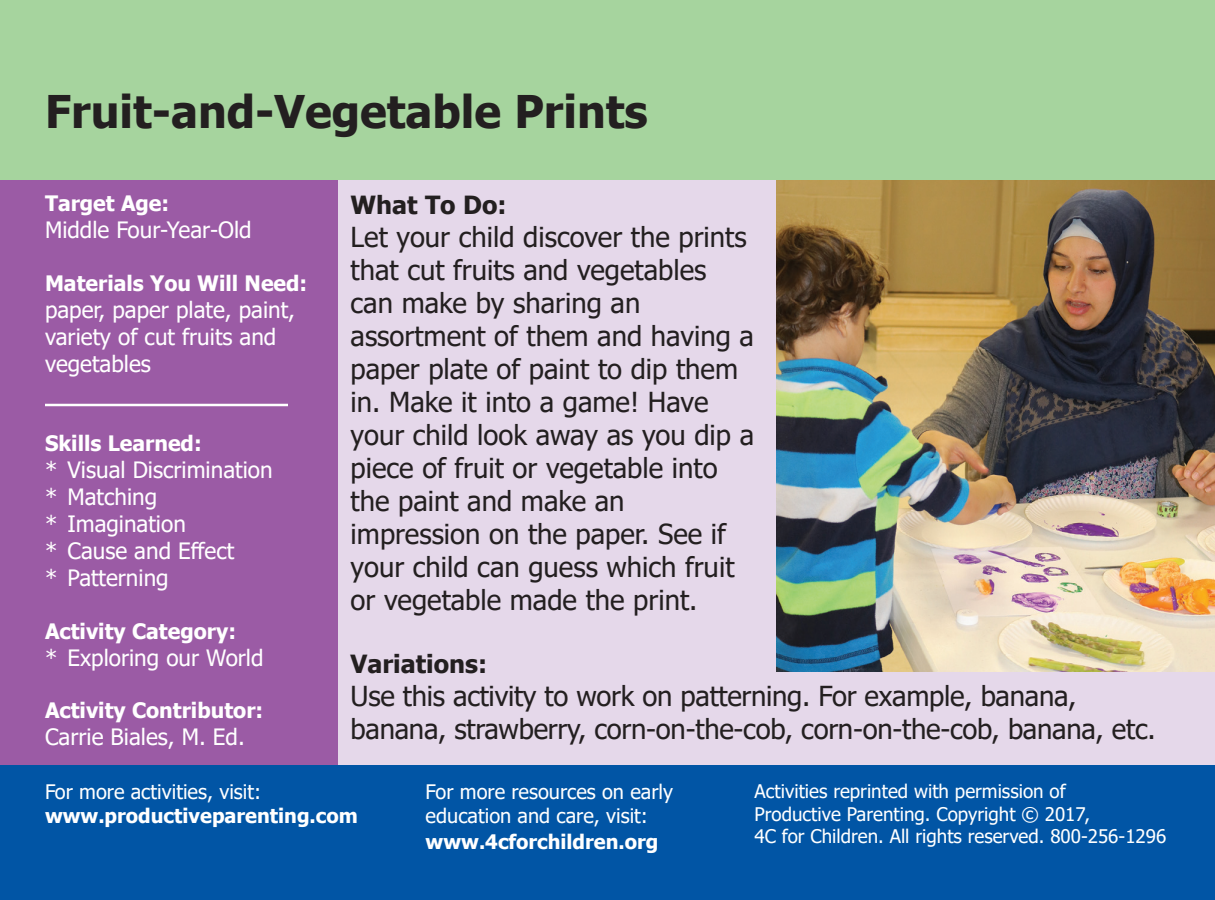
<style>
.page{position:relative;width:1215px;height:900px;background:#fff}
.page>*{position:absolute;margin:0;border:0;box-sizing:border-box;transform-origin:0 0}
.t1{font:700 45px "Tahoma";color:#231f20}
.t2{font:27.5px/33px "Tahoma";color:#231f20}
.t3{font:700 25px "Tahoma";color:#231f20}
.t4{font:22.5px/27px "Tahoma";color:#fff}
.t5{font:700 21.25px "Tahoma";color:#fff}
.t6{font:20px/24px "Tahoma";color:#fff}
.t7{font:700 20px "Tahoma";color:#fff}
.t8{font:18.75px/22.5px "Tahoma";color:#fff}
</style>
<div class="page">
<div style="left:0;top:0;width:1215px;height:205px;background:#a6d49e"></div>
<div style="left:316px;top:180px;width:899px;height:720px;background:#e5d8ea"></div>
<div style="left:0;top:180px;width:338px;height:720px;background:#9b5ba5"></div>
<hr style="left:45px;top:404px;width:243px;height:2px;background:#fff">
<img style="left:777px;top:180px;width:438px;height:492px">
<div style="left:0;top:765px;width:1215px;height:135px;background:#0155a5"></div>
<p class="t1" style="left:45px;top:80px;width:604px">Fruit-and-Vegetable Prints</p>
<p class="t3" style="left:351px;top:187px;width:157px">What To Do:</p>
<p class="t2" style="left:351px;top:222px;width:405px">Let your child discover the prints that cut fruits and vegetables can make by sharing an assortment of them and having a paper plate of paint to dip them in. Make it into a game! Have your child look away as you dip a piece of fruit or vegetable into the paint and make an impression on the paper. See if your child can guess which fruit or vegetable made the print.</p>
<p class="t3" style="left:351px;top:646px;width:138px">Variations:</p>
<p class="t2" style="left:351px;top:681px;width:807px">Use this activity to work on patterning. For example, banana, banana, strawberry, corn-on-the-cob, corn-on-the-cob, banana, etc.</p>
<p class="t5" style="left:45px;top:189px;width:126px">Target Age:</p>
<p class="t4" style="left:45px;top:218px;width:208px">Middle Four-Year-Old</p>
<p class="t5" style="left:45px;top:268px;width:264px">Materials You Will Need:</p>
<p class="t4" style="left:45px;top:297px;width:252px">paper, paper plate, paint, variety of cut fruits and vegetables</p>
<p class="t5" style="left:45px;top:429px;width:158px">Skills Learned:</p>
<p class="t4" style="left:45px;top:458px;width:229px">* Visual Discrimination</p>
<p class="t4" style="left:45px;top:485px;width:114px">* Matching</p>
<p class="t4" style="left:45px;top:512px;width:142px">* Imagination</p>
<p class="t4" style="left:45px;top:539px;width:191px">* Cause and Effect</p>
<p class="t4" style="left:45px;top:566px;width:125px">* Patterning</p>
<p class="t5" style="left:45px;top:616px;width:193px">Activity Category:</p>
<p class="t4" style="left:45px;top:645px;width:220px">* Exploring our World</p>
<p class="t5" style="left:45px;top:696px;width:220px">Activity Contributor:</p>
<p class="t4" style="left:45px;top:725px;width:201px">Carrie Biales, M. Ed.</p>
<p class="t6" style="left:45px;top:781px;width:218px">For more activities, visit:</p>
<p class="t7" style="left:45px;top:802px;width:314px">www.productiveparenting.com</p>
<p class="t8" style="left:755px;top:781px;width:413px">Activities reprinted with permission of<br>Productive Parenting. Copyright © 2017,<br>4C for Children. All rights reserved. 800-256-1296</p>
<p class="t6" style="left:426px;top:781px;width:249px">For more resources on early education and care, visit:</p>
<p class="t7" style="left:426px;top:828px;width:234px">www.4cforchildren.org</p>
</div>
